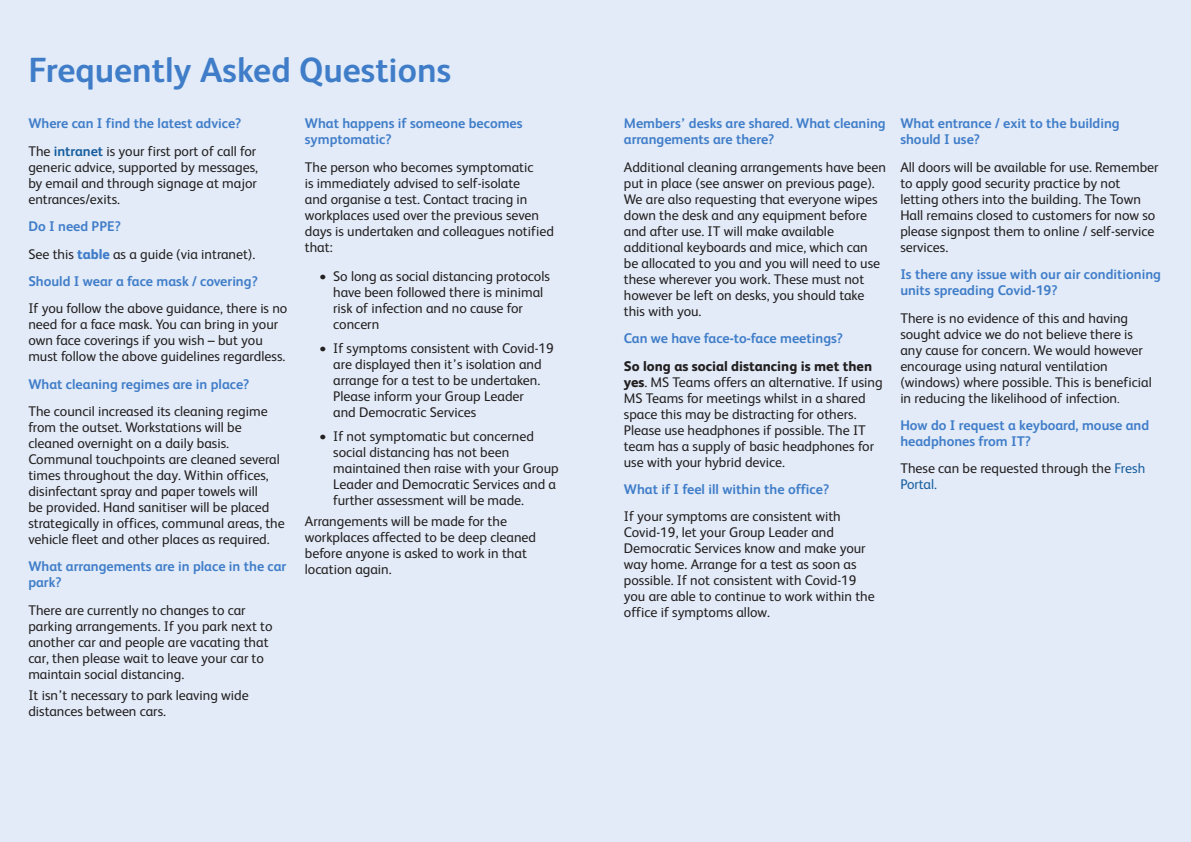
<style>
.page{position:relative;width:1191px;height:842px;background:#e2ebf7}
.page>*{position:absolute;margin:0;border:0;box-sizing:border-box;transform-origin:0 0}
.t1{font:700 35px "FS Albert";color:#407dc9}
.t2{font:14px/16px "FS Albert";color:#231f20}
.t3{font:700 14px/16px "FS Albert";color:#407dc9}
.s1{font-weight:700;color:#175d9e}
.s2{font-weight:800;color:#407dc9}
.s3{font-weight:300;font-size:15px}
.s4{font-weight:800}
.s5{font-size:12px}
.s6{color:#175d9e}
</style>
<div class="page">
<p class="t1" style="left:28px;top:46px;width:424px">Frequently Asked Questions</p>
<p class="t3" style="left:28px;top:115px;width:214px">Where can I find the latest advice?</p>
<p class="t2" style="left:28px;top:142px;width:231px">The <span class="s1">intranet</span> is your first port of call for generic advice, supported by messages, by email and through signage at major entrances/exits.</p>
<p class="t3" style="left:28px;top:218px;width:94px">Do I need PPE?</p>
<p class="t2" style="left:28px;top:245px;width:228px">See this <span class="s2">table</span> as a guide (via intranet).</p>
<p class="t3" style="left:28px;top:272px;width:231px">Should I wear a face mask / covering?</p>
<p class="t2" style="left:28px;top:300px;width:260px">If you follow the above guidance, there is no need for a face mask. You can bring in your own face coverings if you wish – but you must follow the above guidelines regardless.</p>
<p class="t3" style="left:28px;top:375px;width:223px">What cleaning regimes are in place?</p>
<p class="t2" style="left:28px;top:402px;width:258px">The council increased its cleaning regime from the outset. Workstations will be cleaned overnight on a daily basis.<br>Communal touchpoints are cleaned several times throughout the day. Within offices, disinfectant spray and paper towels will<br>be provided. Hand sanitiser will be placed strategically in offices, communal areas, the vehicle fleet and other places as required.</p>
<p class="t3" style="left:28px;top:558px;width:259px">What arrangements are in place in the car park?</p>
<p class="t2" style="left:28px;top:601px;width:246px">There are currently no changes to car parking arrangements. If you park next to another car and people are vacating that car, then please wait to leave your car to maintain social distancing.</p>
<p class="t2" style="left:28px;top:687px;width:222px">It isn’t necessary to park leaving wide distances between cars.</p>
<p class="t3" style="left:305px;top:115px;width:219px">What happens if someone becomes symptomatic?</p>
<p class="t2" style="left:305px;top:158px;width:250px">The person who becomes symptomatic<br>is immediately advised to self-isolate<br>and organise a test. Contact tracing in workplaces used over the previous seven days is undertaken and colleagues notified that:</p>
<p class="t2" style="left:333px;top:268px;width:218px;text-indent:-14px"><span class="s3">•</span> So long as social distancing protocols have been followed there is minimal risk of infection and no cause for concern</p>
<p class="t2" style="left:333px;top:339px;width:222px;text-indent:-14px"><span class="s3">•</span> If symptoms consistent with Covid-19 are displayed then it’s isolation and arrange for a test to be undertaken.<br>Please inform your Group Leader<br>and Democratic Services</p>
<p class="t2" style="left:333px;top:427px;width:202px;text-indent:-14px"><span class="s3">•</span> If not symptomatic but concerned social distancing has not been</p>
<p class="t2" style="left:333px;top:459px;width:227px">maintained then raise with your Group<br>Leader and Democratic Services and a further assessment will be made.</p>
<p class="t2" style="left:305px;top:513px;width:233px">Arrangements will be made for the workplaces affected to be deep cleaned before anyone is asked to work in that location again.</p>
<p class="t3" style="left:624px;top:115px;width:263px">Members’ desks are shared. What cleaning arrangements are there?</p>
<p class="t2" style="left:624px;top:158px;width:264px">Additional cleaning arrangements have been put in place (see answer on previous page).<br>We are also requesting that everyone wipes down the desk and any equipment before and after use. IT will make available</p>
<p class="t2" style="left:624px;top:238px;width:245px">additional keyboards and mice, which can</p>
<p class="t2" style="left:624px;top:254px;width:258px">be allocated to you and you will need to use</p>
<p class="t2" style="left:624px;top:270px;width:242px">these wherever you work. These must not</p>
<p class="t2" style="left:624px;top:286px;width:242px">however be left on desks, you should take</p>
<p class="t2" style="left:624px;top:302px;width:79px">this with you.</p>
<p class="t3" style="left:624px;top:330px;width:221px">Can we have face-to-face meetings?</p>
<p class="t2" style="left:624px;top:357px;width:260px"><span class="s4">So long as social distancing is met then yes</span>. MS Teams offers an alternative. If using MS Teams for meetings whilst in a shared space this may be distracting for others.<br>Please use headphones if possible. The IT team has a supply of basic headphones for use with your hybrid device.</p>
<p class="t3" style="left:624px;top:480px;width:207px">What if I feel ill within the office?</p>
<p class="t2" style="left:624px;top:508px;width:252px">If your symptoms are consistent with Covid-19, let your Group Leader and Democratic Services know and make your way home. Arrange for a test as soon as possible. If not consistent with Covid-19 you are able to continue to work within the office if symptoms allow.</p>
<p class="t3" style="left:900px;top:115px;width:221px">What entrance / exit to the building should I use?</p>
<p class="t2" style="left:900px;top:158px;width:260px">All doors will be available for use. Remember to apply good security practice by not letting others into the building. The Town Hall remains closed to customers for now so please signpost them to online / self-service services.</p>
<p class="t3" style="left:900px;top:266px;width:262px">Is there any issue with our air conditioning units spreading Covid-19?</p>
<p class="t2" style="left:900px;top:309px;width:253px">There is no evidence of this and having sought advice we do not believe there is any cause for concern. We would however encourage using natural ventilation (windows) where possible. This is beneficial in reducing the likelihood of infection<span class="s5">.</span></p>
<p class="t3" style="left:900px;top:416px;width:250px">How do I request a keyboard, mouse and</p>
<p class="t3" style="left:900px;top:432px;width:132px">headphones from IT?</p>
<p class="t2" style="left:900px;top:460px;width:246px">These can be requested through the <span class="s6">Fresh<br>Portal.</span></p>
</div>
